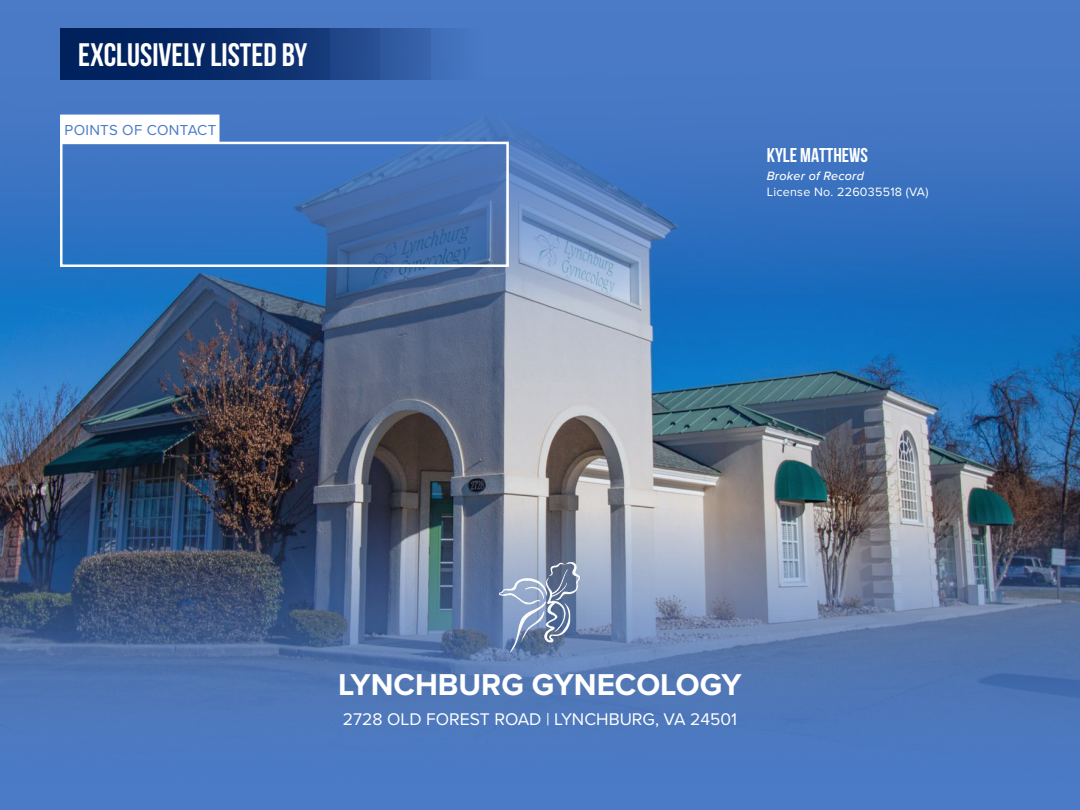
<style>
.page{position:relative;width:1080px;height:810px;background:#fff}
.page>*{position:absolute;margin:0;border:0;box-sizing:border-box;transform-origin:0 0}
.t1{font:700 32.5px "Bebas Neue";color:#fff}
.t2{font:700 31.25px "Proxima Nova";color:#fff}
.t3{font:700 20px "Bebas Neue";color:#fff}
.t4{font:17.5px "Proxima Nova";color:#fff}
.t5{font:15px "Proxima Nova";letter-spacing:.02em;color:#4b7bc7}
.t6{font:12.5px "Proxima Nova";letter-spacing:.02em;color:#fff}
.t7{font:italic 500 12.5px "Proxima Nova";letter-spacing:.02em;color:#fff}
</style>
<div class="page">
<img style="left:0;top:302px;width:1080px;height:206px">
<svg style="left:0;top:0;width:1080px;height:302px;background:#4176bf"></svg>
<div style="left:430px;top:29px;width:51px;height:51px;background:#4372bd"></div>
<div style="left:380px;top:29px;width:50px;height:51px;background:#335ea4"></div>
<div style="left:329px;top:29px;width:51px;height:51px;background:#234a8d"></div>
<img style="left:60px;top:29px;width:269px;height:51px">
<img style="left:0;top:508px;width:1080px;height:302px">
<img style="left:499px;top:561px;width:82px;height:94px">
<div style="left:60px;top:142px;width:449px;height:125px;border:2px solid #fff"></div>
<div style="left:60px;top:115px;width:160px;height:29px;background:#fff"></div>
<h1 class="t1" style="left:78px;top:37px;width:230px">EXCLUSIVELY LISTED BY</h1>
<p class="t5" style="left:65px;top:119px;width:153px">POINTS OF CONTACT</p>
<p class="t3" style="left:767px;top:145px;width:103px">KYLE MATTHEWS</p>
<p class="t7" style="left:767px;top:166px;width:99px">Broker of Record</p>
<p class="t6" style="left:767px;top:183px;width:163px">License No. 226035518 (VA)</p>
<h2 class="t2" style="left:338px;top:661px;width:405px">LYNCHBURG GYNECOLOGY</h2>
<p class="t4" style="left:343px;top:706px;width:396px">2728 OLD FOREST ROAD | LYNCHBURG, VA 24501</p>
</div>
